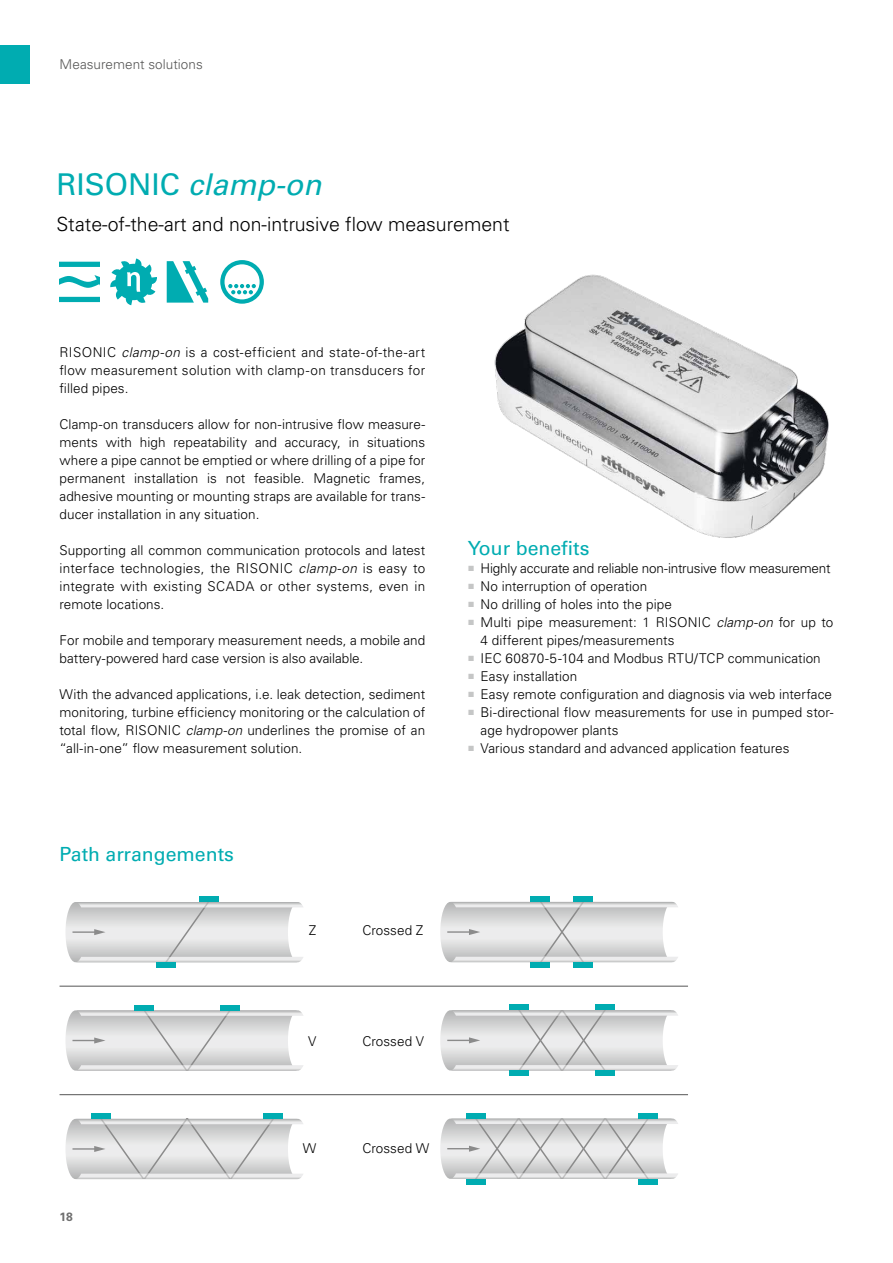
<style>
.page{position:relative;width:893px;height:1263px;background:#fff}
.page>*{position:absolute;margin:0;border:0;box-sizing:border-box;transform-origin:0 0}
.t1{font:italic 30px "Univers LT Std";color:#00acb1}
.t2{font:300 19.5px "Univers LT Std";color:#000}
.t3{font:19.5px "Univers LT Std";color:#00acb1}
.t4{font:300 13.5px/18px "Univers LT Std";letter-spacing:.005em;color:#000;text-align:justify}
.t5{font:300 13.5px "Univers LT Std";letter-spacing:-.015em;color:#000}
.t6{font:300 13.5px "Univers LT Std";letter-spacing:.005em;color:#565655}
.t7{font:700 12px "Univers LT Std";color:#6e6e6e}
.s1{font-style:normal}
.s2{font-style:italic}
</style>
<div class="page">
<div style="left:0;top:45px;width:30px;height:39px;background:#00acb1"></div>
<svg style="left:60px;top:275px;width:40px;height:13px"></svg>
<div style="left:60px;top:297px;width:40px;height:5px;background:#00acb1"></div>
<div style="left:60px;top:262px;width:40px;height:5px;background:#00acb1"></div>
<svg style="left:110px;top:258px;width:47px;height:47px"></svg>
<svg style="left:167px;top:261px;width:41px;height:42px"></svg>
<hr style="left:60px;top:986px;width:628px;height:1px;background:#565655">
<hr style="left:60px;top:1094px;width:628px;height:1px;background:#565655">
<svg style="left:66px;top:901px;width:237px;height:62px;background:#dcdcdc"></svg>
<div style="left:199px;top:896px;width:19px;height:6px;background:#00acb1"></div>
<div style="left:156px;top:962px;width:19px;height:6px;background:#00acb1"></div>
<svg style="left:440px;top:901px;width:238px;height:62px;background:#dbdcdc"></svg>
<div style="left:574px;top:896px;width:19px;height:6px;background:#00acb1"></div>
<div style="left:574px;top:962px;width:19px;height:6px;background:#00acb1"></div>
<div style="left:531px;top:896px;width:19px;height:6px;background:#00acb1"></div>
<div style="left:531px;top:962px;width:19px;height:6px;background:#00acb1"></div>
<svg style="left:66px;top:1009px;width:237px;height:62px;background:#dadbdc"></svg>
<div style="left:221px;top:1005px;width:19px;height:5px;background:#00acb1"></div>
<div style="left:134px;top:1005px;width:20px;height:5px;background:#00acb1"></div>
<svg style="left:66px;top:1118px;width:237px;height:62px;background:#dadadb"></svg>
<div style="left:264px;top:1113px;width:19px;height:6px;background:#00acb1"></div>
<div style="left:91px;top:1113px;width:19px;height:6px;background:#00acb1"></div>
<svg style="left:440px;top:1009px;width:238px;height:62px;background:#dadadb"></svg>
<div style="left:595px;top:1005px;width:20px;height:5px;background:#00acb1"></div>
<div style="left:595px;top:1070px;width:20px;height:6px;background:#00acb1"></div>
<div style="left:509px;top:1005px;width:19px;height:5px;background:#00acb1"></div>
<div style="left:509px;top:1070px;width:19px;height:6px;background:#00acb1"></div>
<svg style="left:440px;top:1117px;width:238px;height:63px;background:#d8d9d9"></svg>
<div style="left:639px;top:1113px;width:19px;height:5px;background:#00acb1"></div>
<div style="left:639px;top:1179px;width:19px;height:5px;background:#00acb1"></div>
<div style="left:466px;top:1113px;width:19px;height:5px;background:#00acb1"></div>
<div style="left:466px;top:1179px;width:19px;height:5px;background:#00acb1"></div>
<svg style="left:220px;top:260px;width:44px;height:44px"></svg>
<img style="left:494px;top:274px;width:335px;height:264px">
<p class="t6" style="left:60px;top:56px;width:145px">Measurement solutions</p>
<h1 class="t1" style="left:56px;top:167px;width:267px"><span class="s1">RISONIC</span> clamp-on</h1>
<h2 class="t2" style="left:56px;top:212px;width:455px">State-of-the-art and non-intrusive flow measurement</h2>
<p class="t4" style="left:60px;top:343px;width:367px">RISONIC <span class="s2">clamp-on</span> is a cost-efficient and state-of-the-art flow measurement solution with clamp-on transducers for filled pipes.</p>
<p class="t4" style="left:60px;top:415px;width:367px">Clamp-on transducers allow for non-intrusive flow measure&shy;ments with high repeatability and accuracy, in situations where a pipe cannot be emptied or where drilling of a pipe for permanent installation is not feasible. Magnetic frames, adhesive mounting or mounting straps are available for trans&shy;ducer installation in any situation.</p>
<p class="t4" style="left:60px;top:541px;width:367px">Supporting all common communication protocols and latest interface technologies, the RISONIC <span class="s2">clamp-on</span> is easy to integrate with existing SCADA or other systems, even in remote locations.</p>
<p class="t4" style="left:60px;top:631px;width:367px">For mobile and temporary measurement needs, a mobile and battery-powered hard case version is also available.</p>
<p class="t4" style="left:60px;top:685px;width:367px">With the advanced applications, i.e. leak detection, sediment monitoring, turbine efficiency monitoring or the calculation of total flow, RISONIC <span class="s2">clamp-on</span> underlines the promise of an “all-in-one” flow measurement solution.</p>
<h2 class="t3" style="left:60px;top:843px;width:176px">Path arrangements</h2>
<p class="t4" style="left:309px;top:921px;width:9px">Z</p>
<p class="t4" style="left:362px;top:921px;width:63px">Crossed Z</p>
<h2 class="t3" style="left:468px;top:537px;width:123px">Your benefits</h2>
<p class="t5" style="left:468px;top:560px;width:364px"><sup>■</sup> Highly accurate and reliable non-intrusive flow measurement</p>
<p class="t4" style="left:468px;top:577px;width:181px"><sup>■</sup> No interruption of operation</p>
<p class="t4" style="left:468px;top:595px;width:206px"><sup>■</sup> No drilling of holes into the pipe</p>
<p class="t4" style="left:480px;top:613px;width:354px;text-indent:-13px"><sup>■</sup> Multi pipe measurement: 1 RISONIC <span class="s2">clamp-on</span> for up to<br>4 different pipes/measurements</p>
<p class="t4" style="left:468px;top:649px;width:355px"><sup>■</sup> IEC 60870-5-104 and Modbus RTU/TCP communication</p>
<p class="t4" style="left:468px;top:667px;width:111px"><sup>■</sup> Easy installation</p>
<p class="t4" style="left:468px;top:685px;width:366px"><sup>■</sup> Easy remote configuration and diagnosis via web interface</p>
<p class="t4" style="left:480px;top:703px;width:354px;text-indent:-13px"><sup>■</sup> Bi-directional flow measurements for use in pumped stor&shy;age hydropower plants</p>
<p class="t4" style="left:468px;top:739px;width:323px"><sup>■</sup> Various standard and advanced application features</p>
<p class="t7" style="left:60px;top:1210px;width:15px">18</p>
<p class="t4" style="left:308px;top:1032px;width:10px">V</p>
<p class="t4" style="left:362px;top:1032px;width:63px">Crossed V</p>
<p class="t4" style="left:303px;top:1139px;width:15px">W</p>
<p class="t4" style="left:362px;top:1139px;width:69px">Crossed W</p>
</div>
